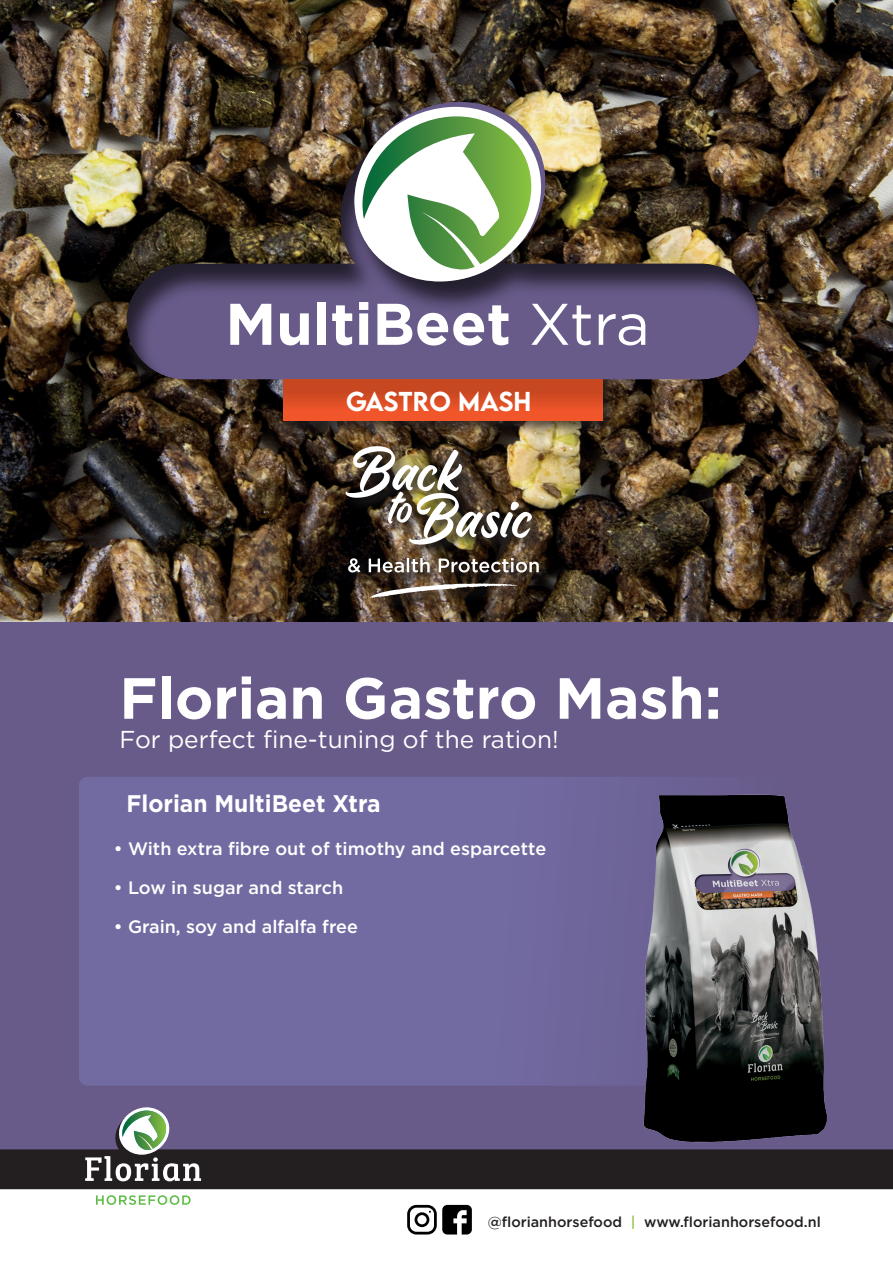
<style>
.page{position:relative;width:893px;height:1263px;background:#fff}
.page>*{position:absolute;margin:0;border:0;box-sizing:border-box;transform-origin:0 0}
.t1{font:700 58.65px "Gotham";color:#fff}
.t2{font:700 57.9px "Gotham";color:#fff}
.t3{font:24.45px "Gotham";color:#fff}
.t4{font:500 24.3px "LEMONMILK";color:#fff}
.t5{font:700 24px "Gotham";color:#fff;scale:.95 1}
.t6{font:500 18px "Gotham";color:#fff}
.t7{font:500 14.4px "Gotham";color:#231f20}
.s1{font-weight:400}
.s2{color:#8bc63e}
</style>
<div class="page">
<img style="left:0;top:0;width:893px;height:622px">
<div style="left:0;top:622px;width:893px;height:535px;background:#685b8a"></div>
<div style="left:0;top:1149px;width:893px;height:40px;background:#231f20"></div>
<svg style="left:85px;top:1107px;width:116px;height:74px"></svg>
<svg style="left:96px;top:1195px;width:95px;height:10px"></svg>
<svg style="left:407px;top:1205px;width:65px;height:29px"></svg>
<div style="left:79px;top:777px;width:746px;height:308px;background:#726ba2;border-radius:9px"></div>
<img style="left:634px;top:777px;width:203px;height:374px">
<img style="left:343px;top:443px;width:211px;height:170px">
<svg style="left:348px;top:558px;width:191px;height:14px"></svg>
<svg style="left:370px;top:579px;width:147px;height:19px;background:#65584e"></svg>
<img style="left:345px;top:446px;width:187px;height:99px">
<img style="left:341px;top:90px;width:215px;height:59px">
<div style="left:279px;top:366px;width:338px;height:69px;background:#231f20;opacity:.75"></div>
<div style="left:283px;top:370px;width:320px;height:51px;background:#f1562a"></div>
<div style="left:124px;top:149px;width:636px;height:233px;background:#231f20;opacity:.75"></div>
<svg style="left:362px;top:102px;width:184px;height:169px"></svg>
<svg style="left:283px;top:380px;width:320px;height:27px;background:#d04a22"></svg>
<p class="t1" style="left:225px;top:285px;width:426px">MultiBeet <span class="s1">Xtra</span></p>
<p class="t4" style="left:346px;top:385px;width:187px">GASTRO mASH</p>
<p class="t2" style="left:119px;top:660px;width:604px">Florian Gastro Mash:</p>
<p class="t3" style="left:119px;top:724px;width:441px">For perfect fine-tuning of the ration!</p>
<p class="t5" style="left:126px;top:788px;width:269px">Florian MultiBeet Xtra</p>
<p class="t6" style="left:114px;top:836px;width:434px">• With extra fibre out of timothy and esparcette</p>
<p class="t6" style="left:114px;top:875px;width:231px">• Low in sugar and starch</p>
<p class="t6" style="left:114px;top:914px;width:246px">• Grain, soy and alfalfa free</p>
<p class="t7" style="left:488px;top:1212px;width:335px">@florianhorsefood <span class="s2">|</span> www.florianhorsefood.nl</p>
</div>
